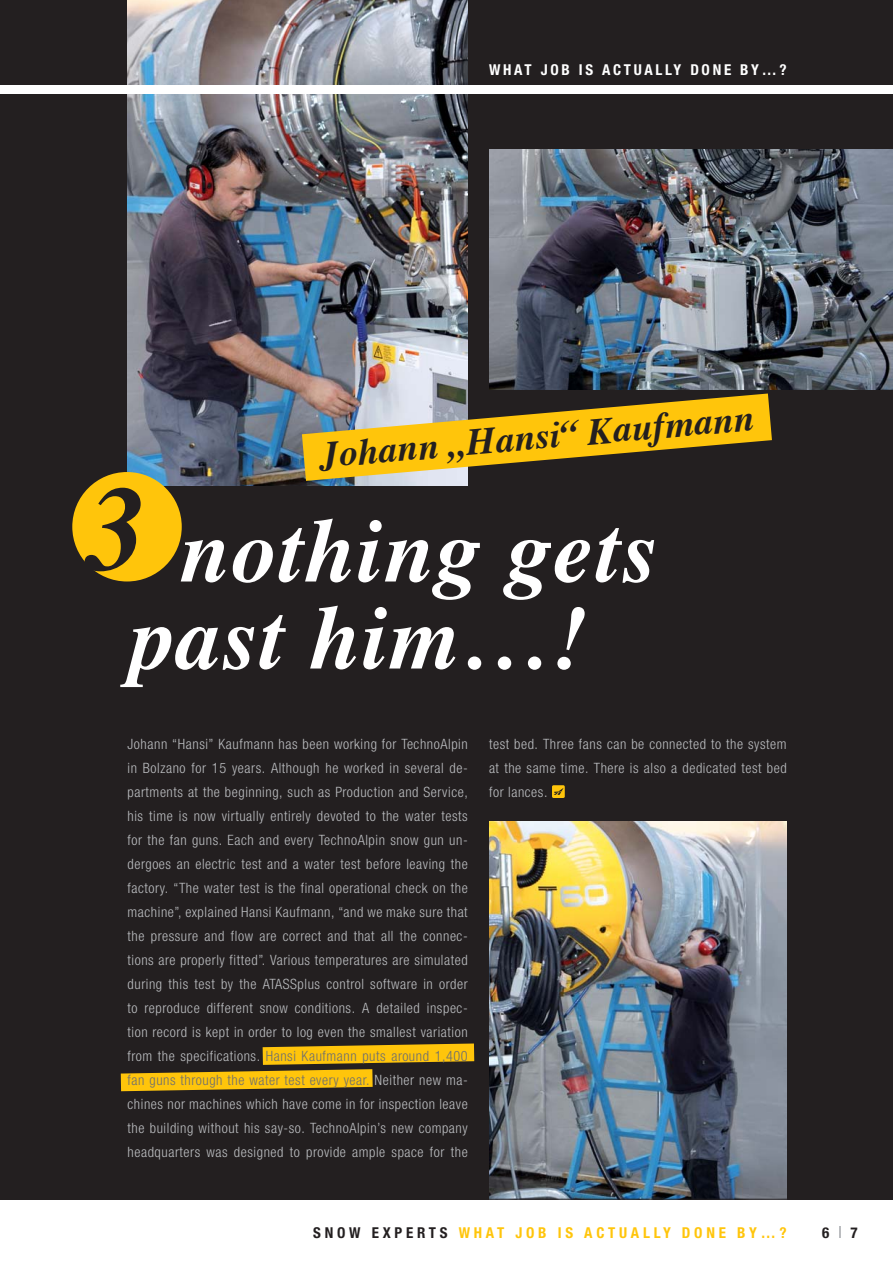
<style>
.page{position:relative;width:893px;height:1263px;background:#fff}
.page>*{position:absolute;margin:0;border:0;box-sizing:border-box;transform-origin:0 0}
.t1{font:italic 700 120px "Times";color:#231f20}
.t2{font:italic 700 90px/87px "Times";letter-spacing:.02em;color:#fff}
.t3{font:italic 700 37.5px "Times";color:#231f20}
.t4{font:700 condensed 15px "Helvetica Neue LT Std";letter-spacing:.25em;color:#ffc50b}
.t5{font:700 condensed 15px "Helvetica Neue LT Std";letter-spacing:.18em;color:#fff}
.t6{font:700 condensed 15px "Helvetica Neue LT Std";color:#231f20}
.t7{font:300 condensed 14.25px/24px "Helvetica Neue LTW1 G";letter-spacing:.04em;color:#bbbdc0;text-align:justify}
.s1{color:#6d6e70}
.s2{color:#231f20}
</style>
<div class="page">
<div style="left:0;top:0;width:893px;height:1199px;background:#231f20"></div>
<img style="left:489px;top:149px;width:404px;height:240px">
<img style="left:128px;top:0;width:340px;height:485px">
<img style="left:489px;top:821px;width:298px;height:378px">
<svg style="left:302px;top:393px;width:470px;height:88px"></svg>
<div style="left:72px;top:472px;width:110px;height:109px;background:#ffc50b;border-radius:50%"></div>
<svg style="left:121px;top:1043px;width:353px;height:48px"></svg>
<div style="left:552px;top:785px;width:13px;height:13px;background:#ffc50b;border-radius:2px"></div>
<svg style="left:554px;top:788px;width:10px;height:7px"></svg>
<hr style="left:0;top:1199px;width:893px;height:1px;background:#231f20">
<div style="left:0;top:85px;width:893px;height:9px;background:#fff"></div>
<svg style="left:839px;top:1226px;width:2px;height:12px"></svg>
<p class="t5" style="left:489px;top:64px;width:299px">WHAT JOB IS ACTUALLY DONE BY…?</p>
<h3 class="t3" style="left:319px;top:440px;width:437px;rotate:-5deg">Johann „Hansi“ Kaufmann</h3>
<h1 class="t1" style="left:87px;top:480px;width:61px">3</h1>
<h2 class="t2" style="left:128px;top:515px;width:530px;text-indent:51px">nothing gets past him…!</h2>
<p class="t7" style="left:128px;top:734px;width:342px">Johann “Hansi” Kaufmann has been working for TechnoAlpin in Bolzano for 15 years. Although he worked in several de&shy;partments at the beginning, such as Production and Service, his time is now virtually entirely devoted to the water tests for the fan guns. Each and every TechnoAlpin snow gun un&shy;dergoes an electric test and a water test before leaving the factory. “The water test is the final operational check on the machine”, explained Hansi Kaufmann, “and we make sure that the pressure and flow are correct and that all the connec&shy;tions are properly fitted”. Various temperatures are simulated during this test by the ATASSplus control software in order to reproduce different snow conditions. A detailed inspec&shy;tion record is kept in order to log even the smallest variation from the specifications. <span class="s1">Hansi Kaufmann puts around 1,400 fan guns through the water test every year.</span> Neither new ma&shy;chines nor machines which have come in for inspection leave the building without his say-so. TechnoAlpin’s new company headquarters was designed to provide ample space for the</p>
<p class="t7" style="left:489px;top:734px;width:299px">test bed. Three fans can be connected to the system at the same time. There is also a dedicated test bed for lances.</p>
<p class="t4" style="left:313px;top:1227px;width:475px"><span class="s2">SNOW EXPERTS</span> WHAT JOB IS ACTUALLY DONE BY…?</p>
<p class="t6" style="left:822px;top:1227px;width:9px">6</p>
<p class="t6" style="left:850px;top:1227px;width:9px">7</p>
</div>
